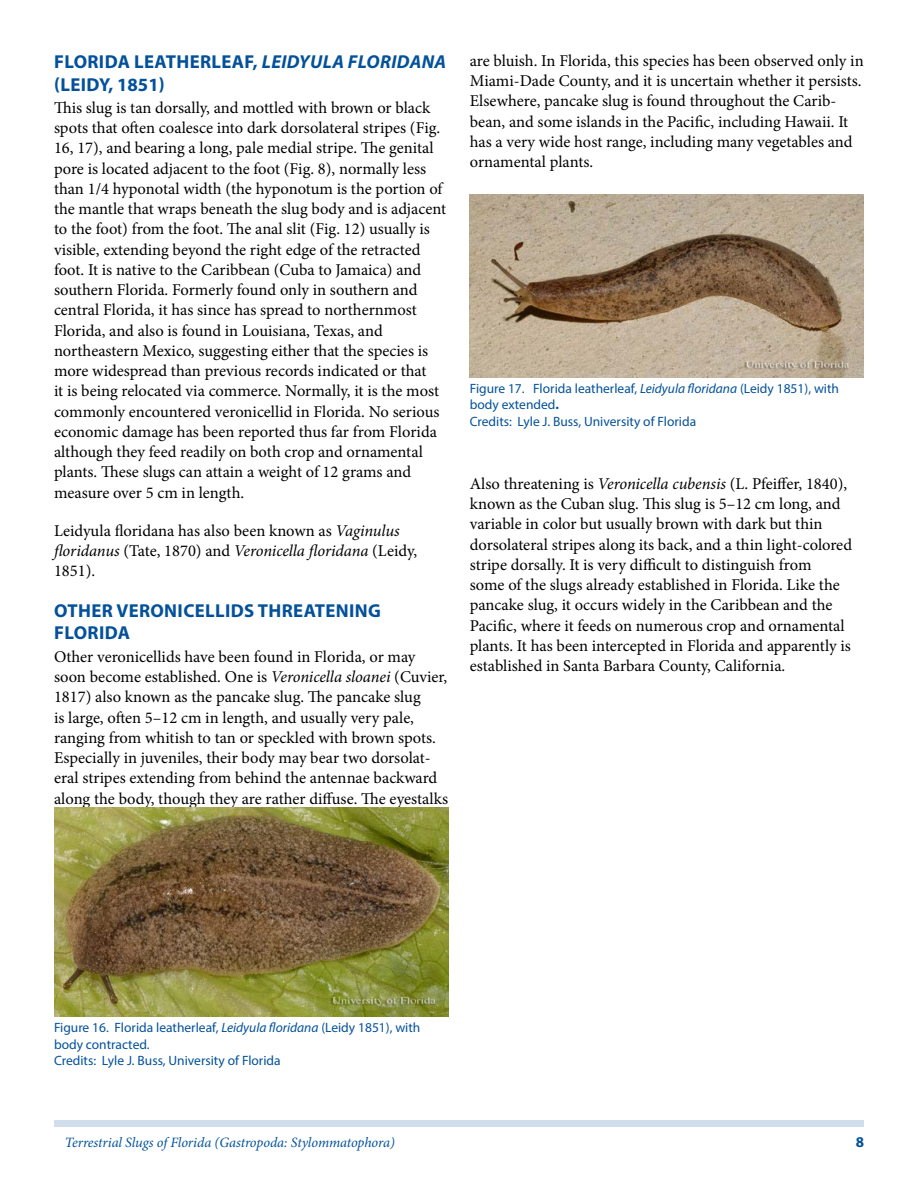
<style>
.page{position:relative;width:918px;height:1188px;background:#fff}
.page>*{position:absolute;margin:0;border:0;box-sizing:border-box;transform-origin:0 0}
.t1{font:700 18.75px/22.5px "Myriad Pro";letter-spacing:.02em;color:#03519a}
.t2{font:16.5px/20.2px "Minion Pro";color:#000}
.t3{font:700 15px "Myriad Pro";color:#03519a}
.t4{font:italic 14.25px "Minion Pro";letter-spacing:-.01em;color:#03519a}
.t5{font:13.5px/16.5px "Myriad Pro";color:#03519a}
.s1{font-style:italic}
.s2{font-weight:700}
</style>
<div class="page">
<div style="left:54px;top:1120px;width:810px;height:7px;background:#d0ddea"></div>
<img style="left:54px;top:808px;width:394px;height:209px">
<img style="left:470px;top:194px;width:394px;height:183px">
<p class="t1" style="left:54px;top:50px;width:394px">FLORIDA LEAT HERLEAF, <span class="s1">LEIDYULA FLORIDANA </span>(LEIDY, 1851)</p>
<p class="t2" style="left:54px;top:98px;width:394px">This slug is tan dorsally, and mottled with brown or black spots that often coalesce into dark dorsolateral stripes (Fig.<br>16, 17), and bearing a long, pale medial stripe. The genital pore is located adjacent to the foot (Fig. 8), normally less than 1/4 hyponotal width (the hyponotum is the portion of the mantle that wraps beneath the slug body and is adjacent to the foot) from the foot. The anal slit (Fig. 12) usually is visible, extending beyond the right edge of the retracted foot. It is native to the Caribbean (Cuba to Jamaica) and southern Florida. Formerly found only in southern and central Florida, it has since has spread to northernmost Florida, and also is found in Louisiana, Texas, and northeastern Mexico, suggesting either that the species is more widespread than previous records indicated or that<br>it is being relocated via commerce. Normally, it is the most commonly encountered veronicellid in Florida. No serious economic damage has been reported thus far from Florida although they feed readily on both crop and ornamental plants. These slugs can attain a weight of 12 grams and measure over 5 cm in length.</p>
<p class="t2" style="left:54px;top:521px;width:365px">Leidyula floridana has also been known as <span class="s1">Vaginulus floridanus</span> (Tate, 1870) and <span class="s1">Veronicella floridana</span> (Leidy,<br>1851).</p>
<p class="t1" style="left:54px;top:599px;width:326px">OTHER VERONICELLIDS THREATENING<br>FLORIDA</p>
<p class="t2" style="left:54px;top:647px;width:396px">Other veronicellids have been found in Florida, or may soon become established. One is <span class="s1">Veronicella sloanei</span> (Cuvier, 1817) also known as the pancake slug. The pancake slug<br>is large, often 5–12 cm in length, and usually very pale, ranging from whitish to tan or speckled with brown spots.<br>Especially in juveniles, their body may bear two dorsolat&shy;eral stripes extending from behind the antennae backward along the body, though they are rather diffuse. The eyestalks</p>
<p class="t2" style="left:470px;top:51px;width:395px">are bluish. In Florida, this species has been observed only in Miami-Dade County, and it is uncertain whether it persists.<br>Elsewhere, pancake slug is found throughout the Carib&shy;bean, and some islands in the Pacific, including Hawaii. It has a very wide host range, including many vegetables and ornamental plants.</p>
<p class="t5" style="left:470px;top:380px;width:371px">Figure 17. Florida leatherleaf, <span class="s1">Leidyula floridana</span> (Leidy 1851), with body extended<span class="s2">.<br></span>Credits: Lyle J. Buss, University of Florida</p>
<p class="t2" style="left:470px;top:474px;width:384px">Also threatening is <span class="s1">Veronicella cubensis</span> (L. Pfeiffer, 1840), known as the Cuban slug. This slug is 5–12 cm long, and variable in color but usually brown with dark but thin dorsolateral stripes along its back, and a thin light-colored stripe dorsally. It is very difficult to distinguish from<br>some of the slugs already established in Florida. Like the pancake slug, it occurs widely in the Caribbean and the Pacific, where it feeds on numerous crop and ornamental plants. It has been intercepted in Florida and apparently is established in Santa Barbara County, California.</p>
<p class="t5" style="left:54px;top:1019px;width:368px">Figure 16. Florida leatherleaf, <span class="s1">Leidyula floridana</span> (Leidy 1851), with body contracted.<br>Credits: Lyle J. Buss, University of Florida</p>
<p class="t4" style="left:65px;top:1133px;width:331px">Terrestrial Slugs of Florida (Gastropoda: Stylommatophora)</p>
<p class="t3" style="left:856px;top:1133px;width:10px">8</p>
</div>
